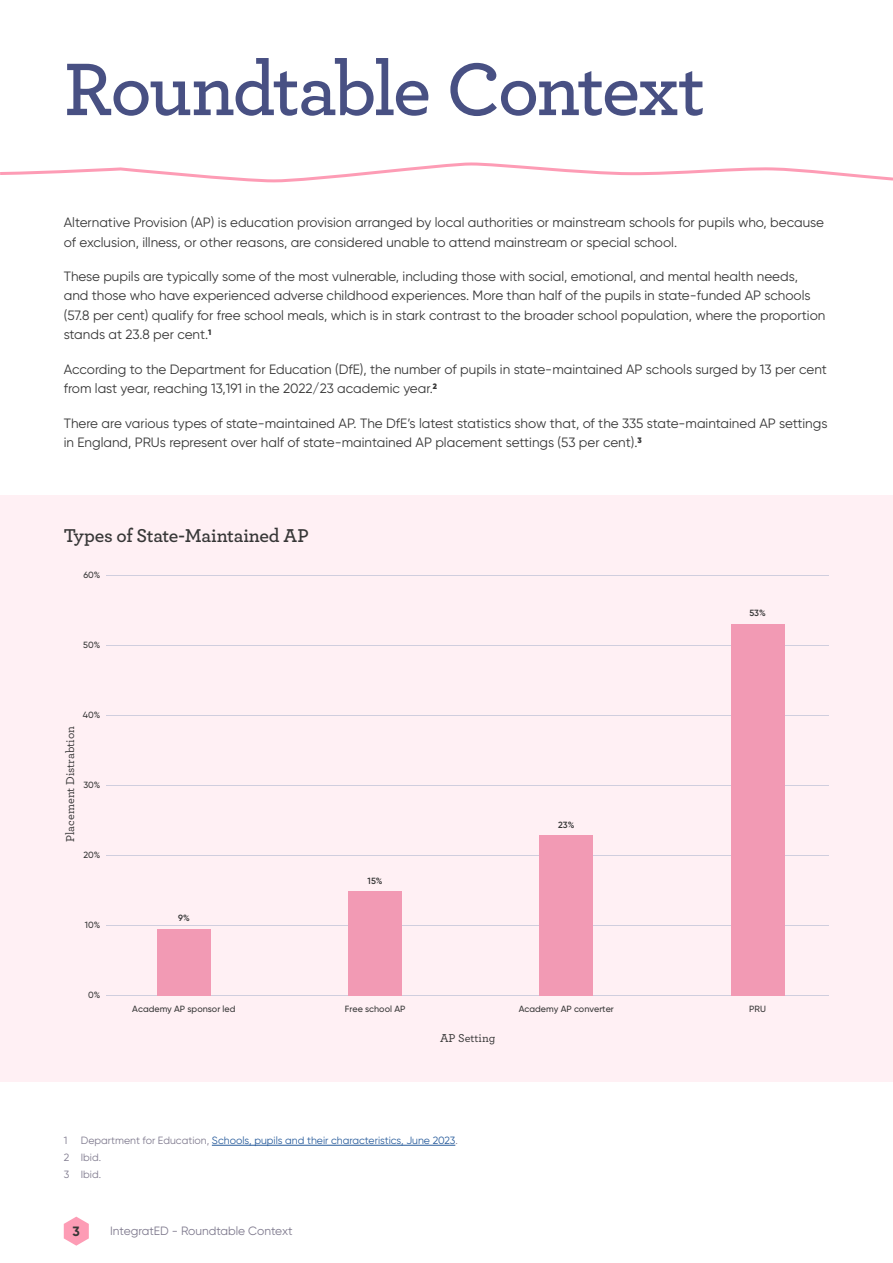
<style>
.page{position:relative;width:893px;height:1263px;background:#fff}
.page>*{position:absolute;margin:0;border:0;box-sizing:border-box;transform-origin:0 0}
.t1{font:600 78px "Archer";letter-spacing:-.035em;color:#485083}
.t2{font:600 19.5px "Archer";letter-spacing:-.01em;color:#373737}
.t3{font:13.5px/19.5px "Gilroy";color:#373737}
.t4{font:700 13.5px "Gilroy";color:#373737}
.t5{font:500 12px "Archer";color:#373737}
.t6{font:12px "Gilroy";color:#7e798d}
.t7{font:10.5px/16.8px "Gilroy";color:#275b9b}
.t8{font:10.5px "Gilroy";color:#7e798d}
.t9{font:500 9px "Gilroy";color:#373737}
.t10{font:600 9px "Gilroy";color:#373737}
.s1{color:#7e798d}
</style>
<div class="page">
<svg style="left:64px;top:1216px;width:25px;height:30px"></svg>
<div style="left:0;top:495px;width:893px;height:586px;background:#fff0f4"></div>
<hr style="left:212px;top:1145px;width:243px;height:1px;background:#275b9b">
<hr style="left:106px;top:645px;width:723px;height:1px;background:#d0cede">
<hr style="left:106px;top:785px;width:723px;height:1px;background:#d0cede">
<hr style="left:106px;top:715px;width:723px;height:1px;background:#d0cede">
<hr style="left:106px;top:855px;width:723px;height:1px;background:#d0cede">
<hr style="left:106px;top:925px;width:723px;height:1px;background:#d0cede">
<hr style="left:106px;top:575px;width:723px;height:1px;background:#d0cede">
<hr style="left:106px;top:995px;width:723px;height:1px;background:#d0cede">
<div style="left:157px;top:929px;width:53px;height:67px;background:#f29ab4"></div>
<div style="left:349px;top:891px;width:53px;height:105px;background:#f29ab4"></div>
<div style="left:540px;top:835px;width:53px;height:161px;background:#f29ab4"></div>
<div style="left:731px;top:624px;width:53px;height:372px;background:#f29ab4"></div>
<svg style="left:0;top:162px;width:893px;height:21px"></svg>
<h1 class="t1" style="left:64px;top:31px;width:643px">Roundtable Context</h1>
<p class="t3" style="left:64px;top:212px;width:762px">Alternative Provision (AP) is education provision arranged by local authorities or mainstream schools for pupils who, because of exclusion, illness, or other reasons, are considered unable to attend mainstream or special school.</p>
<p class="t3" style="left:64px;top:266px;width:763px">These pupils are typically some of the most vulnerable, including those with social, emotional, and mental health needs, and those who have experienced adverse childhood experiences. More than half of the pupils in state-funded AP schools (57.8 per cent) qualify for free school meals, which is in stark contrast to the broader school population, where the proportion stands at 23.8 per cent.<sup>1</sup></p>
<p class="t3" style="left:64px;top:359px;width:765px">According to the Department for Education (DfE), the number of pupils in state-maintained AP schools surged by 13 per cent from last year, reaching 13,191 in the 2022/23 academic year.<sup>2</sup></p>
<p class="t3" style="left:64px;top:413px;width:765px">There are various types of state-maintained AP. The DfE’s latest statistics show that, of the 335 state-maintained AP settings in England, PRUs represent over half of state-maintained AP placement settings (53 per cent).<sup>3</sup></p>
<h2 class="t2" style="left:64px;top:521px;width:246px">Types of State-Maintained AP</h2>
<p class="t9" style="left:83px;top:570px;width:19px">60%</p>
<p class="t9" style="left:83px;top:640px;width:19px">50%</p>
<p class="t5" style="left:61px;top:842px;width:117px;rotate:-90deg">Placement Distrabtion</p>
<p class="t9" style="left:83px;top:710px;width:19px">40%</p>
<p class="t9" style="left:83px;top:780px;width:19px">30%</p>
<p class="t9" style="left:83px;top:850px;width:18px">20%</p>
<p class="t9" style="left:85px;top:920px;width:17px">10%</p>
<p class="t9" style="left:88px;top:990px;width:14px">0%</p>
<p class="t10" style="left:178px;top:913px;width:13px">9%</p>
<p class="t9" style="left:132px;top:1003px;width:105px">Academy AP sponsor led</p>
<p class="t10" style="left:368px;top:875px;width:16px">15%</p>
<p class="t10" style="left:558px;top:820px;width:18px">23%</p>
<p class="t9" style="left:345px;top:1003px;width:62px">Free school AP</p>
<p class="t5" style="left:440px;top:1030px;width:57px">AP Setting</p>
<p class="t9" style="left:519px;top:1003px;width:97px">Academy AP converter</p>
<p class="t7" style="left:64px;top:1132px;width:395px;text-indent:17px"><span class="s1">Department for Education,</span> Schools, pupils and their characteristics, June 2023<span class="s1">.<br>2 Ibid.<br>3 Ibid.</span></p>
<p class="t8" style="left:64px;top:1134px;width:5px">1</p>
<p class="t4" style="left:73px;top:1223px;width:9px">3</p>
<p class="t6" style="left:110px;top:1224px;width:184px">IntegratED - Roundtable Context</p>
<p class="t10" style="left:749px;top:607px;width:18px">53%</p>
<p class="t9" style="left:749px;top:1003px;width:18px">PRU</p>
</div>
